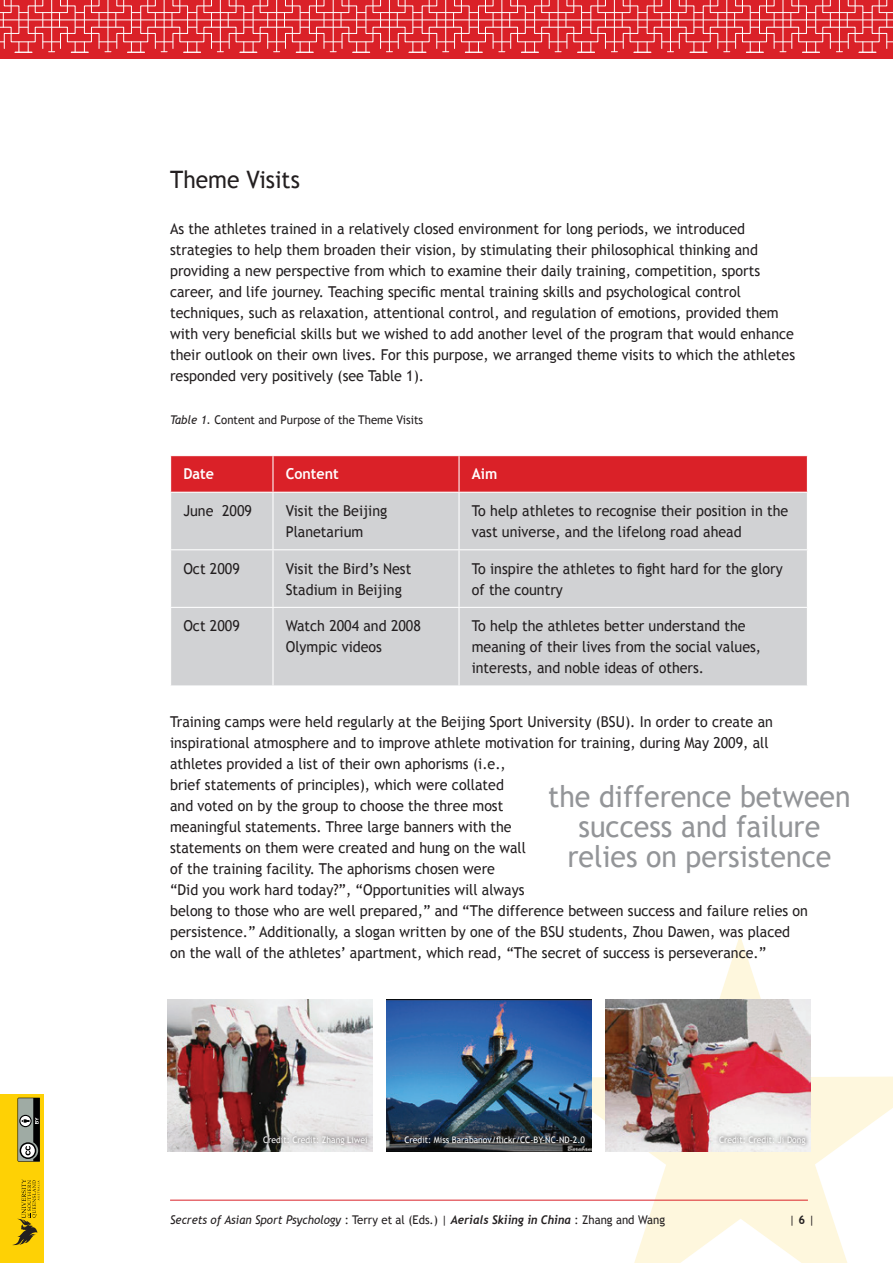
<style>
.page{position:relative;width:893px;height:1263px;background:#fff}
.page>*{position:absolute;margin:0;border:0;box-sizing:border-box;transform-origin:0 0}
.t1{font:30px/30px "Trebuchet MS";color:#939598;text-align:center;scale:.95 1}
.t2{font:24px "Trebuchet MS";color:#231f20;scale:.95 1}
.t3{font:15px/21px "Trebuchet MS";color:#231f20;scale:.95 1}
.t4{font:700 15px "Trebuchet MS";color:#fff;scale:.95 1}
.t5{font:italic 12px "Trebuchet MS";color:#231f20;scale:.95 1}
.t6{font:12px "Trebuchet MS";color:#231f20;scale:.95 1}
.t7{font:9px "Trebuchet MS";color:#fff;scale:.95 1}
.s1{font-style:italic}
.s2{font-style:normal}
.s3{font-family:"Trebuchet";font-weight:700}
.s4{font-weight:700}
</style>
<div class="page">
<svg style="left:545px;top:935px;width:348px;height:328px"></svg>
<hr style="left:170px;top:1200px;width:638px;height:1px;background:#da2128">
<div style="left:0;top:0;width:893px;height:58px;background:#da2128"></div>
<div style="left:0;top:1094px;width:44px;height:169px;background:#fed105"></div>
<svg style="left:12px;top:1179px;width:28px;height:66px"></svg>
<svg style="left:18px;top:1098px;width:22px;height:63px"></svg>
<svg style="left:0;top:0;width:893px;height:53px"></svg>
<div style="left:171px;top:456px;width:636px;height:36px;background:#da2128"></div>
<div style="left:171px;top:493px;width:636px;height:192px;background:#d1d2d4"></div>
<hr style="left:272px;top:456px;width:2px;height:36px;background:#fff">
<hr style="left:458px;top:456px;width:2px;height:36px;background:#fff">
<hr style="left:272px;top:493px;width:2px;height:56px;background:#fff">
<hr style="left:458px;top:493px;width:2px;height:56px;background:#fff">
<hr style="left:170px;top:549px;width:103px;height:1px;background:#fff">
<hr style="left:273px;top:549px;width:186px;height:1px;background:#fff">
<hr style="left:272px;top:550px;width:2px;height:57px;background:#fff">
<hr style="left:459px;top:549px;width:349px;height:1px;background:#fff">
<hr style="left:458px;top:550px;width:2px;height:57px;background:#fff">
<hr style="left:170px;top:607px;width:103px;height:1px;background:#fff">
<hr style="left:273px;top:607px;width:186px;height:1px;background:#fff">
<hr style="left:272px;top:608px;width:2px;height:77px;background:#fff">
<hr style="left:459px;top:607px;width:349px;height:1px;background:#fff">
<hr style="left:458px;top:608px;width:2px;height:77px;background:#fff">
<img style="left:387px;top:1000px;width:204px;height:151px">
<img style="left:168px;top:1000px;width:204px;height:151px">
<img style="left:606px;top:1000px;width:204px;height:151px">
<div style="left:259px;top:1131px;width:113px;height:17px;background:#231f20;opacity:.9"></div>
<div style="left:400px;top:1131px;width:189px;height:15px;background:#231f20;opacity:.9"></div>
<div style="left:715px;top:1131px;width:95px;height:17px;background:#231f20;opacity:.9"></div>
<h2 class="t2" style="left:170px;top:165px;width:138px">Theme Visits</h2>
<p class="t3" style="left:170px;top:219px;width:659px">As the athletes trained in a relatively closed environment for long periods, we introduced strategies to help them broaden their vision, by stimulating their philosophical thinking and providing a new perspective from which to examine their daily training, competition, sports career, and life journey. Teaching specific mental training skills and psychological control techniques, such as relaxation, attentional control, and regulation of emotions, provided them with very beneficial skills but we wished to add another level of the program that would enhance their outlook on their own lives. For this purpose, we arranged theme visits to which the athletes responded very positively (see Table 1).</p>
<p class="t6" style="left:170px;top:412px;width:268px"><span class="s1">Table 1.</span> Content and Purpose of the Theme Visits</p>
<p class="t4" style="left:183px;top:465px;width:34px">Date</p>
<p class="t4" style="left:286px;top:465px;width:57px">Content</p>
<p class="t4" style="left:472px;top:465px;width:28px">Aim</p>
<p class="t3" style="left:183px;top:500px;width:74px">June 2009</p>
<p class="t3" style="left:286px;top:500px;width:108px">Visit the Beijing<br>Planetarium</p>
<p class="t3" style="left:472px;top:500px;width:335px">To help athletes to recognise their position in the vast universe, and the lifelong road ahead</p>
<p class="t3" style="left:183px;top:558px;width:61px">Oct 2009</p>
<p class="t3" style="left:286px;top:558px;width:134px">Visit the Bird’s Nest<br>Stadium in Beijing</p>
<p class="t3" style="left:472px;top:558px;width:329px">To inspire the athletes to fight hard for the glory of the country</p>
<p class="t3" style="left:183px;top:616px;width:61px">Oct 2009</p>
<p class="t3" style="left:286px;top:616px;width:144px">Watch 2004 and 2008<br>Olympic videos</p>
<p class="t3" style="left:472px;top:616px;width:306px">To help the athletes better understand the meaning of their lives from the social values, interests, and noble ideas of others.</p>
<p class="t3" style="left:170px;top:711px;width:673px">Training camps were held regularly at the Beijing Sport University (BSU). In order to create an inspirational atmosphere and to improve athlete motivation for training, during May 2009, all athletes provided a list of their own aphorisms (i.e.,<br>brief statements of principles), which were collated<br>and voted on by the group to choose the three most<br>meaningful statements. Three large banners with the<br>statements on them were created and hung on the wall<br>of the training facility. The aphorisms chosen were<br>“Did you work hard today?”, “Opportunities will always<br>belong to those who are well prepared,” and “The difference between success and failure relies on persistence.” Additionally, a slogan written by one of the BSU students, Zhou Dawen, was placed on the wall of the athletes’ apartment, which read, “The secret of success is perseverance.”</p>
<h1 class="t1" style="left:548px;top:782px;width:320px">the difference between success and failure relies on persistence</h1>
<p class="t7" style="left:263px;top:1134px;width:111px">Credit: Credit: Zhang Liwei</p>
<p class="t7" style="left:404px;top:1134px;width:191px">Credit: Miss Barabanov/flickr/CC-BY-NC-ND-2.0</p>
<p class="t7" style="left:719px;top:1134px;width:93px">Credit: Credit: Ji Dong</p>
<p class="t5" style="left:170px;top:1212px;width:523px">Secrets of Asian Sport Psychology <span class="s2">: Terry et al (Eds.)</span> | <span class="s3">Aerials Skiing in China</span> <span class="s2">: Zhang and Wang</span></p>
<p class="t6" style="left:789px;top:1213px;width:28px">| <span class="s4">6</span> |</p>
</div>
